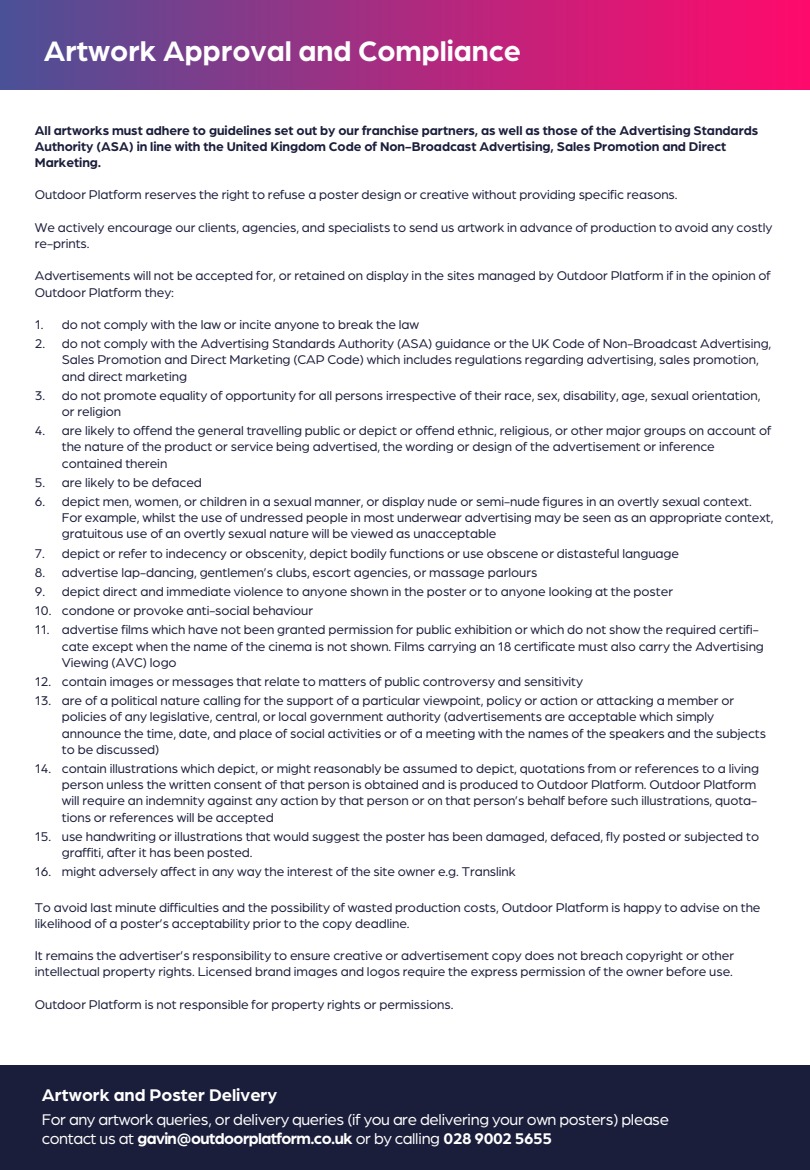
<style>
.page{position:relative;width:810px;height:1170px;background:#fff}
.page>*{position:absolute;margin:0;border:0;box-sizing:border-box;transform-origin:0 0}
.t1{font:700 30px "Arboria";color:#fff}
.t2{font:700 18px "Arboria";color:#fff}
.t3{font:16.5px/19.8px "Arboria";letter-spacing:-.025em;color:#fff}
.t4{font:13.5px/16.2px "Arboria";letter-spacing:-.005em;color:#1b1e3b}
.t5{font:700 13.5px/16.2px "Arboria";letter-spacing:-.005em;color:#1b1e3b}
.s1{font-weight:700}
</style>
<div class="page">
<div style="left:0;top:0;width:810px;height:90px;background:linear-gradient(to right,#4d5096,#ff086b)"></div>
<div style="left:0;top:1065px;width:810px;height:104px;background:#1b1e3b"></div>
<h1 class="t1" style="left:44px;top:30px;width:479px">Artwork Approval and Compliance</h1>
<p class="t5" style="left:35px;top:121px;width:725px">All artworks must adhere to guidelines set out by our franchise partners, as well as those of the Advertising Standards<br>Authority (ASA) in line with the United Kingdom Code of Non-Broadcast Advertising, Sales Promotion and Direct<br>Marketing.</p>
<p class="t4" style="left:35px;top:186px;width:644px">Outdoor Platform reserves the right to refuse a poster design or creative without providing specific reasons.</p>
<p class="t4" style="left:35px;top:219px;width:739px">We actively encourage our clients, agencies, and specialists to send us artwork in advance of production to avoid any costly re-prints.</p>
<p class="t4" style="left:35px;top:267px;width:738px">Advertisements will not be accepted for, or retained on display in the sites managed by Outdoor Platform if in the opinion of<br>Outdoor Platform they:</p>
<p class="t4" style="left:35px;top:316px;width:386px">1. do not comply with the law or incite anyone to break the law</p>
<p class="t4" style="left:62px;top:335px;width:711px;text-indent:-27px">2. do not comply with the Advertising Standards Authority (ASA) guidance or the UK Code of Non-Broadcast Advertising,<br>Sales Promotion and Direct Marketing (CAP Code) which includes regulations regarding advertising, sales promotion, and direct marketing</p>
<p class="t4" style="left:62px;top:387px;width:700px;text-indent:-27px">3. do not promote equality of opportunity for all persons irrespective of their race, sex, disability, age, sexual orientation, or religion</p>
<p class="t4" style="left:62px;top:422px;width:711px;text-indent:-27px">4. are likely to offend the general travelling public or depict or offend ethnic, religious, or other major groups on account of the nature of the product or service being advertised, the wording or design of the advertisement or inference contained therein</p>
<p class="t4" style="left:35px;top:474px;width:169px">5. are likely to be defaced</p>
<p class="t4" style="left:62px;top:493px;width:713px;text-indent:-27px">6. depict men, women, or children in a sexual manner, or display nude or semi-nude figures in an overtly sexual context.<br>For example, whilst the use of undressed people in most underwear advertising may be seen as an appropriate context, gratuitous use of an overtly sexual nature will be viewed as unacceptable</p>
<p class="t4" style="left:35px;top:544px;width:646px">7. depict or refer to indecency or obscenity, depict bodily functions or use obscene or distasteful language</p>
<p class="t4" style="left:35px;top:564px;width:504px">8. advertise lap-dancing, gentlemen’s clubs, escort agencies, or massage parlours</p>
<p class="t4" style="left:35px;top:583px;width:640px">9. depict direct and immediate violence to anyone shown in the poster or to anyone looking at the poster</p>
<p class="t4" style="left:35px;top:602px;width:280px">10. condone or provoke anti-social behaviour</p>
<p class="t4" style="left:62px;top:621px;width:704px;text-indent:-27px">11. advertise films which have not been granted permission for public exhibition or which do not show the required certifi&shy;cate except when the name of the cinema is not shown. Films carrying an 18 certificate must also carry the Advertising<br>Viewing (AVC) logo</p>
<p class="t4" style="left:35px;top:673px;width:550px">12. contain images or messages that relate to matters of public controversy and sensitivity</p>
<p class="t4" style="left:62px;top:692px;width:706px;text-indent:-27px">13. are of a political nature calling for the support of a particular viewpoint, policy or action or attacking a member or policies of any legislative, central, or local government authority (advertisements are acceptable which simply announce the time, date, and place of social activities or of a meeting with the names of the speakers and the subjects to be discussed)</p>
<p class="t4" style="left:62px;top:760px;width:699px;text-indent:-27px">14. contain illustrations which depict, or might reasonably be assumed to depict, quotations from or references to a living person unless the written consent of that person is obtained and is produced to Outdoor Platform. Outdoor Platform will require an indemnity against any action by that person or on that person’s behalf before such illustrations, quota&shy;tions or references will be accepted</p>
<p class="t4" style="left:62px;top:828px;width:699px;text-indent:-27px">15. use handwriting or illustrations that would suggest the poster has been damaged, defaced, fly posted or subjected to graffiti, after it has been posted.</p>
<p class="t4" style="left:35px;top:863px;width:482px">16. might adversely affect in any way the interest of the site owner e.g. Translink</p>
<p class="t4" style="left:35px;top:898px;width:727px">To avoid last minute difficulties and the possibility of wasted production costs, Outdoor Platform is happy to advise on the likelihood of a poster’s acceptability prior to the copy deadline.</p>
<p class="t4" style="left:35px;top:947px;width:701px">It remains the advertiser’s responsibility to ensure creative or advertisement copy does not breach copyright or other intellectual property rights. Licensed brand images and logos require the express permission of the owner before use.</p>
<p class="t4" style="left:35px;top:996px;width:420px">Outdoor Platform is not responsible for property rights or permissions.</p>
<h2 class="t2" style="left:42px;top:1082px;width:237px">Artwork and Poster Delivery</h2>
<p class="t3" style="left:42px;top:1109px;width:629px">For any artwork queries, or delivery queries (if you are delivering your own posters) please contact us at <span class="s1">gavin@outdoorplatform.co.uk</span> or by calling <span class="s1">028 9002 5655</span></p>
</div>
